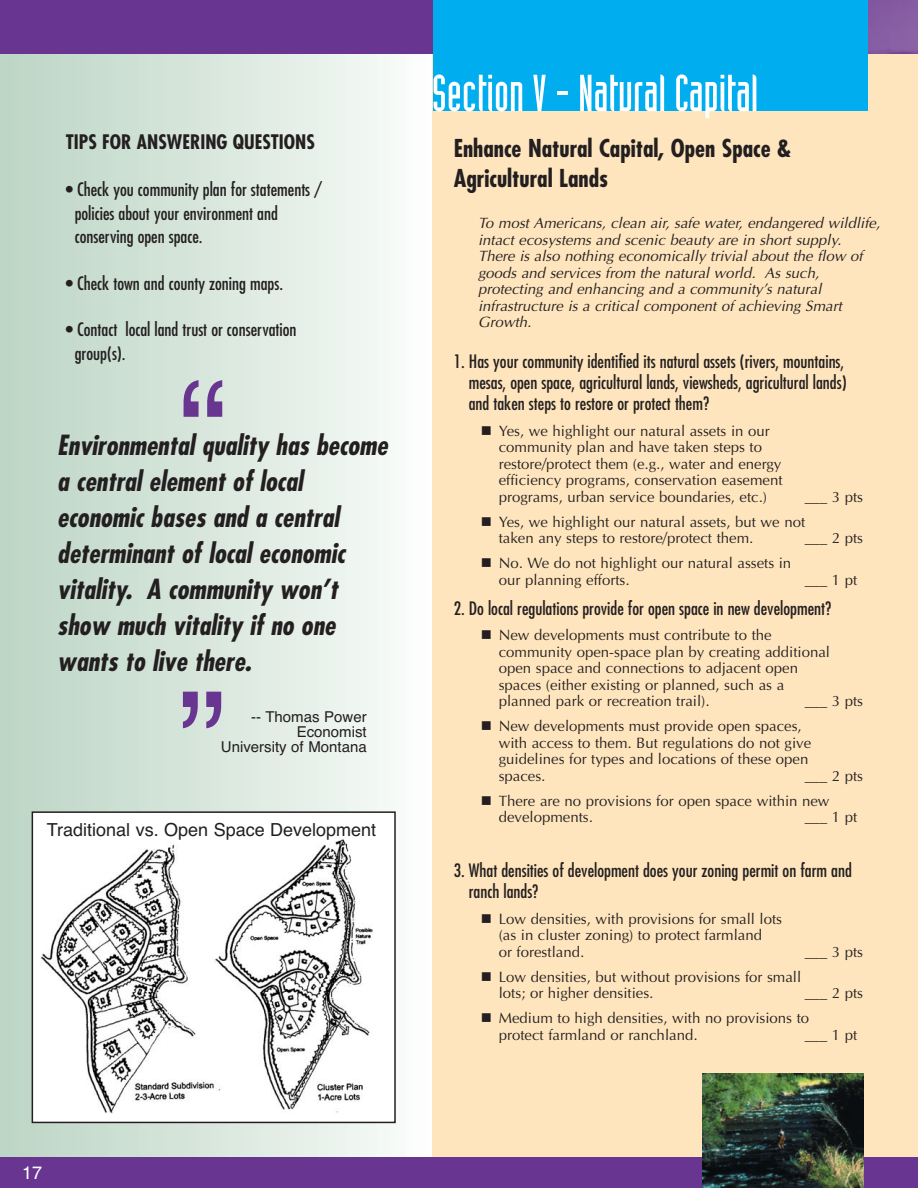
<style>
.page{position:relative;width:918px;height:1188px;background:#fff}
.page>*{position:absolute;margin:0;border:0;box-sizing:border-box;transform-origin:0 0}
.t1{font:144px/310.5px "Helvetica";color:#683590}
.t2{font:51px "Industria Solid";color:#fff}
.t3{font:italic 700 condensed 27px/36px "Futura";color:#231f20}
.t4{font:700 condensed 24px/30.5px "Futura";color:#231f20}
.t5{font:700 condensed 19.5px "Futura";color:#231f20}
.t6{font:condensed 18px/21px "Futura";color:#231f20}
.t7{font:18px "Helvetica";color:#231f20}
.t8{font:18px "Helvetica";color:#fff}
.t9{font:15px/16.5px "Optima";color:#231f20}
.t10{font:italic 15px/16.5px "Optima";color:#231f20}
.t11{font:15px/15px "Helvetica";color:#231f20;text-align:right}
</style>
<div class="page">
<div style="left:0;top:0;width:433px;height:1188px;background:linear-gradient(to right,#bbd4c4,#fbfdfb)"></div>
<div style="left:432px;top:37px;width:486px;height:1127px;background:#fee5bd"></div>
<div style="left:0;top:1158px;width:918px;height:30px;background:#683590"></div>
<div style="left:0;top:0;width:434px;height:53px;background:#683590"></div>
<div style="left:868px;top:0;width:50px;height:53px;background:#865da3"></div>
<div style="left:32px;top:812px;width:363px;height:310px;background:#fff"></div>
<img style="left:41px;top:839px;width:331px;height:275px">
<div style="left:32px;top:811px;width:364px;height:312px;border:2px solid #231f20"></div>
<img style="left:702px;top:1073px;width:162px;height:115px">
<div style="left:434px;top:0;width:434px;height:110px;background:#00aeef"></div>
<p class="t5" style="left:66px;top:134px;width:251px">TIPS FOR ANSWERING QUESTIONS</p>
<p class="t6" style="left:75px;top:180px;width:248px;line-height:23.2px;text-indent:-9px">• Check you community plan for statements / policies about your environment and conserving open space.</p>
<p class="t6" style="left:66px;top:274px;width:219px">• Check town and county zoning maps.</p>
<p class="t6" style="left:75px;top:319px;width:223px;line-height:23.2px;text-indent:-9px">• Contact local land trust or conservation group(s).</p>
<p class="t1" style="left:177px;top:292px;width:50px">“ ”</p>
<p class="t3" style="left:57px;top:430px;width:332px">Environmental quality has become a central element of local economic bases and a central determinant of local economic vitality. A community won’t show much vitality if no one wants to live there.</p>
<p class="t11" style="left:221px;top:711px;width:147px">-- Thomas Power<br>Economist<br>University of Montana</p>
<p class="t7" style="left:47px;top:823px;width:331px">Traditional vs. Open Space Development</p>
<p class="t2" style="left:432px;top:75px;width:328px">Section V - Natural Capital</p>
<p class="t4" style="left:454px;top:135px;width:339px">Enhance Natural Capital, Open Space &amp;<br>Agricultural Lands</p>
<p class="t10" style="left:478px;top:216px;width:404px">To most Americans, clean air, safe water, endangered wildlife, intact ecosystems and scenic beauty are in short supply.<br>There is also nothing economically trivial about the flow of goods and services from the natural world. As such, protecting and enhancing and a community’s natural infrastructure is a critical component of achieving Smart Growth.</p>
<p class="t6" style="left:469px;top:352px;width:379px;text-indent:-15px">1. Has your community identified its natural assets (rivers, mountains, mesas, open space, agricultural lands, viewsheds, agricultural lands) and taken steps to restore or protect them?</p>
<p class="t9" style="left:499px;top:424px;width:285px">Yes, we highlight our natural assets in our community plan and have taken steps to restore/protect them (e.g., water and energy efficiency programs, conservation easement programs, urban service boundaries, etc.)</p>
<p class="t9" style="left:499px;top:485px;width:366px;line-height:25.2px;text-indent:306px">___ 3 pts<br>Yes, we highlight our natural assets, but we not</p>
<p class="t9" style="left:499px;top:531px;width:256px">taken any steps to restore/protect them.</p>
<p class="t9" style="left:805px;top:531px;width:60px">___ 2 pts</p>
<p class="t9" style="left:499px;top:556px;width:294px">No. We do not highlight our natural assets in our planning efforts.</p>
<p class="t9" style="left:805px;top:573px;width:54px">___ 1 pt</p>
<p class="t6" style="left:454px;top:599px;width:379px">2. Do local regulations provide for open space in new development?</p>
<p class="t9" style="left:499px;top:628px;width:333px">New developments must contribute to the community open-space plan by creating additional open space and connections to adjacent open spaces (either existing or planned, such as a planned park or recreation trail).</p>
<p class="t9" style="left:805px;top:694px;width:60px">___ 3 pts</p>
<p class="t9" style="left:499px;top:719px;width:314px">New developments must provide open spaces, with access to them. But regulations do not give guidelines for types and locations of these open spaces.</p>
<p class="t9" style="left:499px;top:764px;width:366px;line-height:25.2px;text-indent:306px">___ 2 pts<br>There are no provisions for open space within new</p>
<p class="t9" style="left:499px;top:810px;width:96px">developments.</p>
<p class="t9" style="left:805px;top:810px;width:54px">___ 1 pt</p>
<p class="t6" style="left:469px;top:861px;width:385px;text-indent:-15px">3. What densities of development does your zoning permit on farm and ranch lands?</p>
<p class="t9" style="left:499px;top:912px;width:285px">Low densities, with provisions for small lots (as in cluster zoning) to protect farmland<br>or forestland.</p>
<p class="t9" style="left:805px;top:945px;width:60px">___ 3 pts</p>
<p class="t9" style="left:499px;top:970px;width:304px">Low densities, but without provisions for small lots; or higher densities.</p>
<p class="t9" style="left:499px;top:982px;width:366px;line-height:25.2px;text-indent:306px">___ 2 pts<br>Medium to high densities, with no provisions to</p>
<p class="t9" style="left:499px;top:1028px;width:200px">protect farmland or ranchland.</p>
<p class="t9" style="left:805px;top:1028px;width:54px">___ 1 pt</p>
<p class="t8" style="left:22px;top:1166px;width:22px">17</p>
</div>
